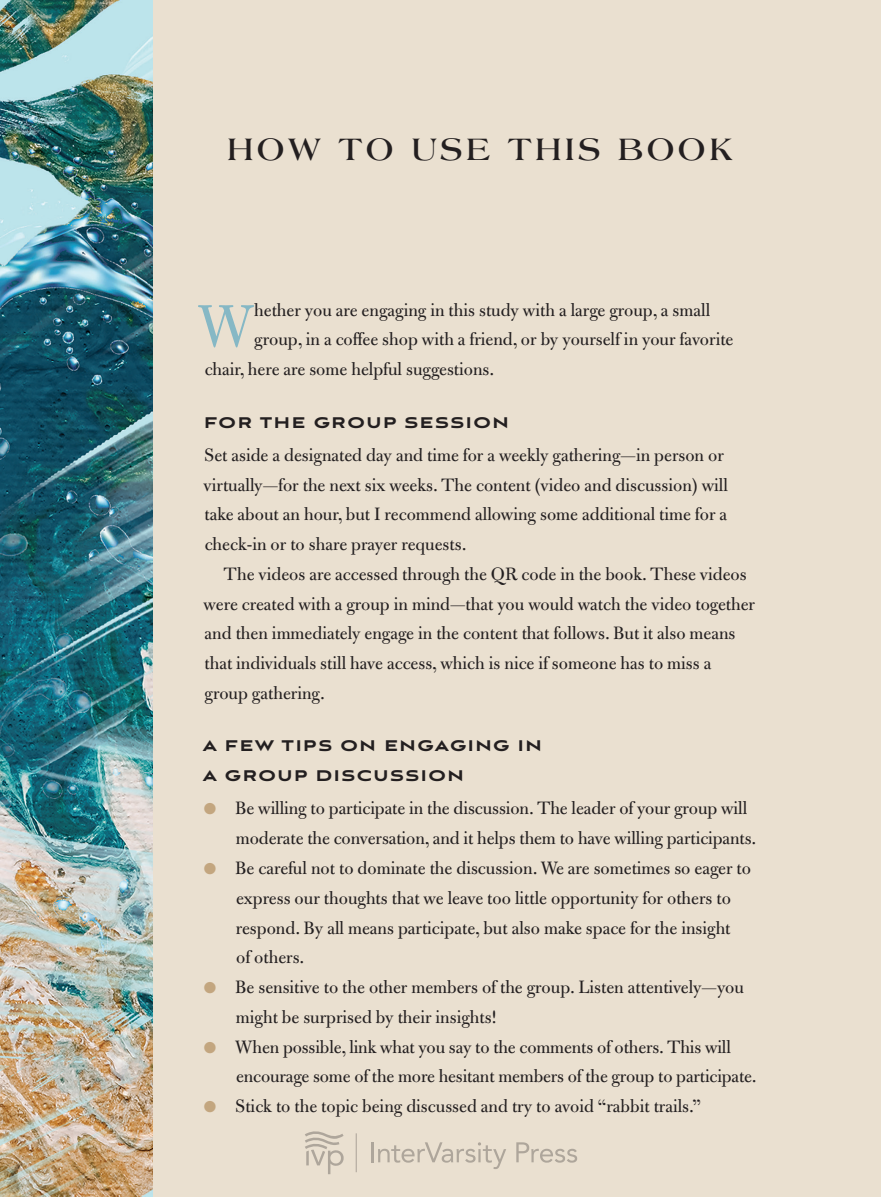
<style>
.page{position:relative;width:882px;height:1197px;background:#fff}
.page>*{position:absolute;margin:0;border:0;box-sizing:border-box;transform-origin:0 0}
.body_first{font:62.48px "Bulmer MT Std";color:#86b8c5}
.chapter_title_-_IVP{font:700 33.25px "Americana Std";letter-spacing:.1em;color:#231f20}
.QUESTION{font:19.25px/29.8px "Bulmer MT Std";color:#231f20}
.body_first-2{font:19.25px/29.8px "Bulmer MT Std";color:#231f20}
.body_-_IVP{font:19.25px/29.8px "Bulmer MT Std";color:#231f20}
.subhead_level_1_-_IVP{font:900 19.25px/29.8px "Aviano Sans";letter-spacing:.08em;color:#231f20}
.s1{color:#c3a67f}
</style>
<div class="page">
<img style="left:0;top:0;width:153px;height:1197px">
<div style="left:153px;top:0;width:727px;height:1197px;background:#eae0d0"></div>
<svg style="left:305px;top:1131px;width:39px;height:43px"></svg>
<hr style="left:356px;top:1134px;width:1px;height:37px;background:#231f20">
<hr style="left:372px;top:1142px;width:2px;height:20px;background:#231f20">
<svg style="left:378px;top:1142px;width:128px;height:27px"></svg>
<svg style="left:516px;top:1142px;width:61px;height:20px"></svg>
<p class="chapter_title_-_IVP" style="left:227px;top:130px;width:507px">HOW TO USE THIS BOOK</p>
<p class="body_first" style="left:198px;top:292px;width:58px">W</p>
<p class="body_first-2" style="left:254px;top:295px;width:457px">hether you are engaging in this study with a large group, a small</p>
<p class="body_first-2" style="left:254px;top:325px;width:481px">group, in a coffee shop with a friend, or by yourself in your favorite</p>
<p class="body_first-2" style="left:205px;top:355px;width:291px">chair, here are some helpful suggestions.</p>
<p class="subhead_level_1_-_IVP" style="left:204px;top:408px;width:306px">FOR THE GROUP SESSION</p>
<p class="body_first-2" style="left:204px;top:440px;width:526px">Set aside a designated day and time for a weekly gathering—in person or virtually—for the next six weeks. The content (video and discussion) will take about an hour, but I recommend allowing some additional time for a check-in or to share prayer requests.</p>
<p class="body_-_IVP" style="left:204px;top:559px;width:553px;text-indent:20px">The videos are accessed through the QR code in the book. These videos were created with a group in mind—that you would watch the video together and then immediately engage in the content that follows. But it also means that individuals still have access, which is nice if someone has to miss a group gathering.</p>
<p class="subhead_level_1_-_IVP" style="left:203px;top:732px;width:340px">A FEW TIPS ON ENGAGING IN<br>A GROUP DISCUSSION</p>
<p class="QUESTION" style="left:236px;top:794px;width:522px;text-indent:-32px"><span class="s1">●</span> Be willing to participate in the discussion. The leader of your group will moderate the conversation, and it helps them to have willing participants.</p>
<p class="QUESTION" style="left:236px;top:853px;width:517px;text-indent:-32px"><span class="s1">●</span> Be careful not to dominate the discussion. We are sometimes so eager to express our thoughts that we leave too little opportunity for others to respond. By all means participate, but also make space for the insight<br>of others.</p>
<p class="QUESTION" style="left:236px;top:972px;width:509px;text-indent:-32px"><span class="s1">●</span> Be sensitive to the other members of the group. Listen attentively—you might be surprised by their insights!</p>
<p class="QUESTION" style="left:236px;top:1032px;width:522px;text-indent:-32px"><span class="s1">●</span> When possible, link what you say to the comments of others. This will encourage some of the more hesitant members of the group to participate.</p>
<p class="QUESTION" style="left:204px;top:1091px;width:498px"><span class="s1">●</span> Stick to the topic being discussed and try to avoid “rabbit trails.”</p>
</div>
